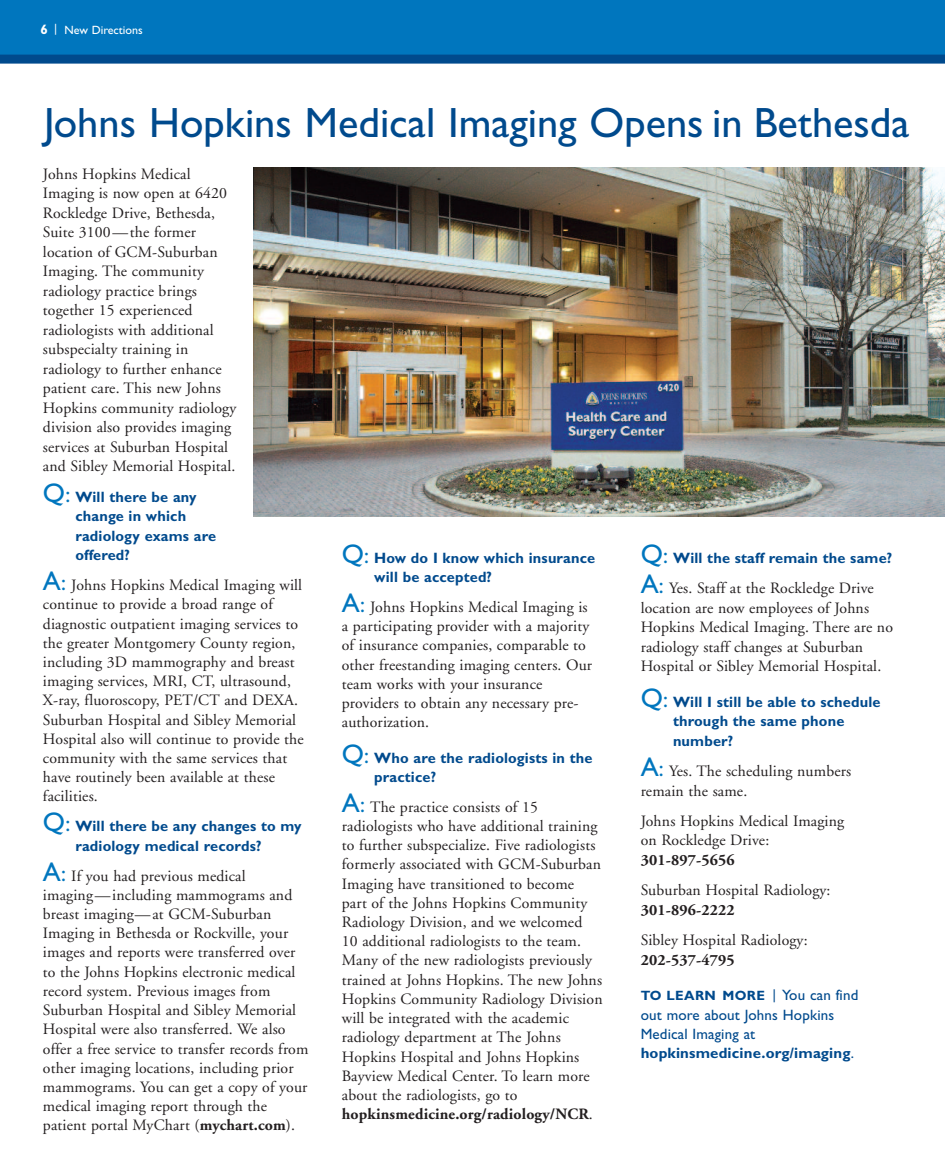
<style>
.page{position:relative;width:945px;height:1175px;background:#fff}
.page>*{position:absolute;margin:0;border:0;box-sizing:border-box;transform-origin:0 0}
.t1{font:42.45px "Gill Alt One";color:#004a8d}
.t2{font:15.75px/19.2px "Adobe Garamond";letter-spacing:.01em;color:#231f20}
.t3{font:700 15.75px "Adobe Garamond";letter-spacing:.01em;color:#231f20}
.t4{font:700 15px/19.5px "Gill Alt One";letter-spacing:.01em;color:#004a8d}
.t5{font:15px/19.4px "Gill Alt One";letter-spacing:.01em;color:#004a8d}
.t6{font:700 13.5px "Gill Alt One";letter-spacing:.03em;color:#004a8d}
.t7{font:12px "Gill Alt One";color:#fff}
.s1{font-weight:700;font-size:13.5px}
.s2{font-weight:400;font-size:27px;color:#0076be}
.s3{font-weight:400;font-size:22.5px;color:#0076be}
.s4{font-family:"Gill Alt One";font-size:27px;color:#0076be}
.s5{font-family:"Gill Alt One";font-size:22.5px;color:#0076be}
.s6{font-weight:700}
.s7{font-weight:400;font-size:14.25px}
.s8{font-weight:400;font-size:15px}
</style>
<div class="page">
<div style="left:0;top:0;width:945px;height:55px;background:#0076be"></div>
<img style="left:253px;top:167px;width:692px;height:350px">
<div style="left:0;top:55px;width:945px;height:9px;background:#004a8d"></div>
<p class="t7" style="left:40px;top:25px;width:104px"><span class="s1">6</span> | New Directions</p>
<h1 class="t1" style="left:44px;top:107px;width:867px">Johns Hopkins Medical Imaging Opens in Bethesda</h1>
<p class="t2" style="left:43px;top:165px;width:195px">Johns Hopkins Medical<br>Imaging is now open at 6420<br>Rockledge Drive, Bethesda,<br>Suite 3100—the former location of GCM-Suburban<br>Imaging. The community radiology practice brings together 15 experienced radiologists with additional subspecialty training in radiology to further enhance patient care. This new Johns<br>Hopkins community radiology division also provides imaging services at Suburban Hospital and Sibley Memorial Hospital.</p>
<p class="t4" style="left:75px;top:488px;width:142px;text-indent:-32px"><span class="s2">Q</span><span class="s3">:</span> Will there be any change in which radiology exams are offered?</p>
<p class="t2" style="left:43px;top:577px;width:262px"><span class="s4">A</span><span class="s5">:</span> Johns Hopkins Medical Imaging will continue to provide a broad range of diagnostic outpatient imaging services to the greater Montgomery County region, including 3D mammography and breast imaging services, MRI, CT, ultrasound, X-ray, fluoroscopy, PET/CT and DEXA.<br>Suburban Hospital and Sibley Memorial Hospital also will continue to provide the community with the same services that have routinely been available at these facilities.</p>
<p class="t4" style="left:43px;top:818px;width:260px;text-align:center"><span class="s2">Q</span><span class="s3">:</span> Will there be any changes to my radiology medical records?</p>
<p class="t2" style="left:43px;top:867px;width:267px"><span class="s4">A</span><span class="s5">:</span> If you had previous medical imaging—including mammograms and breast imaging—at GCM-Suburban Imaging in Bethesda or Rockville, your images and reports were transferred over to the Johns Hopkins electronic medical record system. Previous images from Suburban Hospital and Sibley Memorial Hospital were also transferred. We also offer a free service to transfer records from other imaging locations, including prior mammograms. You can get a copy of your medical imaging report through the patient portal MyChart (<span class="s6">mychart.com</span>).</p>
<p class="t4" style="left:374px;top:549px;width:223px;text-indent:-32px"><span class="s2">Q</span><span class="s3">:</span> How do I know which insurance will be accepted?</p>
<p class="t2" style="left:342px;top:598px;width:252px"><span class="s4">A</span><span class="s5">:</span> Johns Hopkins Medical Imaging is a participating provider with a majority of insurance companies, comparable to other freestanding imaging centers. Our team works with your insurance providers to obtain any necessary pre&shy;authorization.</p>
<p class="t4" style="left:374px;top:749px;width:220px;text-indent:-32px"><span class="s2">Q</span><span class="s3">:</span> Who are the radiologists in the practice?</p>
<p class="t2" style="left:342px;top:798px;width:262px"><span class="s4">A</span><span class="s5">:</span> The practice consists of 15 radiologists who have additional training to further subspecialize. Five radiologists formerly associated with GCM-Suburban Imaging have transitioned to become part of the Johns Hopkins Community Radiology Division, and we welcomed<br>10 additional radiologists to the team.<br>Many of the new radiologists previously trained at Johns Hopkins. The new Johns Hopkins Community Radiology Division will be integrated with the academic radiology department at The Johns Hopkins Hospital and Johns Hopkins Bayview Medical Center. To learn more about the radiologists, go to <span class="s6">hopkinsmedicine.org/radiology/NCR</span>.</p>
<p class="t4" style="left:641px;top:549px;width:253px"><span class="s2">Q</span><span class="s3">:</span> Will the staff remain the same?</p>
<p class="t2" style="left:641px;top:579px;width:254px"><span class="s4">A</span><span class="s5">:</span> Yes. Staff at the Rockledge Drive location are now employees of Johns Hopkins Medical Imaging. There are no radiology staff changes at Suburban Hospital or Sibley Memorial Hospital.</p>
<p class="t4" style="left:673px;top:693px;width:209px;text-indent:-32px"><span class="s2">Q</span><span class="s3">:</span> Will I still be able to schedule through the same phone number?</p>
<p class="t2" style="left:641px;top:762px;width:212px"><span class="s4">A</span><span class="s5">:</span> Yes. The scheduling numbers remain the same.</p>
<p class="t2" style="left:641px;top:812px;width:205px">Johns Hopkins Medical Imaging on Rockledge Drive:</p>
<p class="t3" style="left:641px;top:853px;width:95px">301-897-5656</p>
<p class="t2" style="left:641px;top:882px;width:191px">Suburban Hospital Radiology:</p>
<p class="t3" style="left:641px;top:903px;width:95px">301-896-2222</p>
<p class="t2" style="left:641px;top:931px;width:168px">Sibley Hospital Radiology:</p>
<p class="t3" style="left:641px;top:953px;width:95px">202-537-4795</p>
<p class="t6" style="left:641px;top:990px;width:219px">TO LEARN MORE <span class="s7">|</span> <span class="s8">You can find</span></p>
<p class="t5" style="left:641px;top:1006px;width:215px">out more about Johns Hopkins<br>Medical Imaging at <span class="s6">hopkinsmedicine.org/imaging</span>.</p>
</div>
